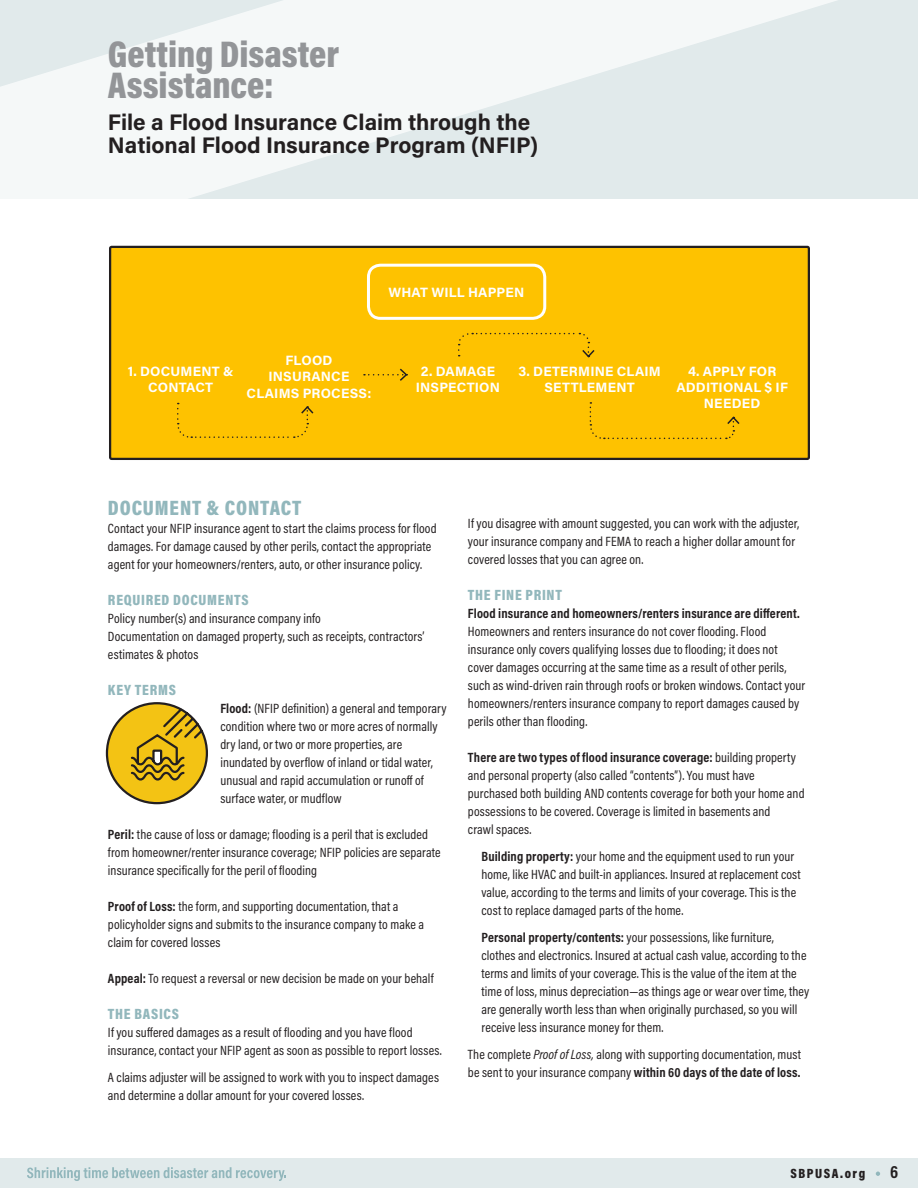
<style>
.page{position:relative;width:918px;height:1188px;background:#fff}
.page>*{position:absolute;margin:0;border:0;box-sizing:border-box;transform-origin:0 0}
.t1{font:900 37.5px/31.2px "Acumin Pro Cond";color:#939598}
.t2{font:700 22.5px/23.7px "Acumin Pro";letter-spacing:-.005em;color:#231f20}
.t3{font:900 21px "Acumin Pro Cond";letter-spacing:.04em;color:#92b7bc}
.t4{font:700 18px "Acumin Pro Cond";color:#231f20}
.t5{font:900 15px "Acumin Pro Cond";letter-spacing:.05em;color:#92b7bc}
.t6{font:13.5px/18px "Acumin Pro Cond";letter-spacing:.005em;color:#231f20}
.t7{font:700 13.5px/16.2px "Acumin Pro";letter-spacing:.015em;color:#fff;text-align:center}
.t8{font:900 13.5px "Acumin Pro Cond";letter-spacing:.11em;color:#231f20}
.s1{font-weight:700}
.s2{font-style:italic}
</style>
<div class="page">
<div style="left:0;top:1158px;width:918px;height:30px;background:#e1eaeb"></div>
<svg style="left:27px;top:1167px;width:259px;height:14px"></svg>
<svg style="left:876px;top:1172px;width:4px;height:4px"></svg>
<svg style="left:0;top:0;width:918px;height:199px;fill:#e1eaeb"></svg>
<svg style="left:105px;top:702px;width:103px;height:103px"></svg>
<div style="left:110px;top:247px;width:699px;height:212px;background:#fec200;border-radius:2px"></div>
<div style="left:109px;top:246px;width:701px;height:214px;border:2px solid #231f20;border-radius:2px"></div>
<div style="left:367px;top:264px;width:179px;height:56px;border:3px solid #fff;border-radius:12px"></div>
<svg style="left:589px;top:402px;width:151px;height:38px"></svg>
<svg style="left:458px;top:332px;width:137px;height:26px"></svg>
<svg style="left:177px;top:403px;width:137px;height:35px"></svg>
<svg style="left:364px;top:368px;width:44px;height:13px"></svg>
<p class="t1" style="left:108px;top:38px;width:233px">Getting Disaster<br>Assistance:</p>
<p class="t2" style="left:108px;top:109px;width:432px">File a Flood Insurance Claim through the<br>National Flood Insurance Program (NFIP)</p>
<p class="t7" style="left:388px;top:283px;width:137px">WHAT WILL HAPPEN</p>
<p class="t7" style="left:285px;top:352px;width:49px">FLOOD</p>
<p class="t7" style="left:247px;top:368px;width:126px">INSURANCE<br>CLAIMS PROCESS:</p>
<p class="t7" style="left:128px;top:362px;width:107px">1. DOCUMENT &amp;<br>CONTACT</p>
<p class="t7" style="left:676px;top:362px;width:113px">4. APPLY FOR<br>ADDITIONAL $ IF<br>NEEDED</p>
<p class="t7" style="left:416px;top:362px;width:86px">2. DAMAGE<br>INSPECTION</p>
<p class="t7" style="left:518px;top:362px;width:144px">3. DETERMINE CLAIM<br>SETTLEMENT</p>
<p class="t3" style="left:108px;top:495px;width:195px">DOCUMENT &amp; CONTACT</p>
<p class="t6" style="left:108px;top:520px;width:330px">Contact your NFIP insurance agent to start the claims process for flood damages. For damage caused by other perils, contact the appropriate agent for your homeowners/renters, auto, or other insurance policy.</p>
<p class="t5" style="left:108px;top:591px;width:142px">REQUIRED DOCUMENTS</p>
<p class="t6" style="left:108px;top:610px;width:214px">Policy number(s) and insurance company info</p>
<p class="t6" style="left:108px;top:628px;width:318px">Documentation on damaged property, such as receipts, contractors’ estimates &amp; photos</p>
<p class="t5" style="left:108px;top:681px;width:69px">KEY TERMS</p>
<p class="t6" style="left:220px;top:700px;width:228px"><span class="s1">Flood:</span> (NFIP definition) a general and temporary condition where two or more acres of normally dry land, or two or more properties, are inundated by overflow of inland or tidal water, unusual and rapid accumulation or runoff of surface water, or mudflow</p>
<p class="t6" style="left:108px;top:826px;width:334px"><span class="s1">Peril:</span> the cause of loss or damage; flooding is a peril that is excluded from homeowner/renter insurance coverage; NFIP policies are separate insurance specifically for the peril of flooding</p>
<p class="t6" style="left:108px;top:898px;width:318px"><span class="s1">Proof of Loss:</span> the form, and supporting documentation, that a policyholder signs and submits to the insurance company to make a claim for covered losses</p>
<p class="t6" style="left:108px;top:970px;width:327px"><span class="s1">Appeal:</span> To request a reversal or new decision be made on your behalf</p>
<p class="t5" style="left:108px;top:1005px;width:73px">THE BASICS</p>
<p class="t6" style="left:108px;top:1024px;width:335px">If you suffered damages as a result of flooding and you have flood insurance, contact your NFIP agent as soon as possible to report losses.</p>
<p class="t6" style="left:108px;top:1069px;width:333px">A claims adjuster will be assigned to work with you to inspect damages and determine a dollar amount for your covered losses.</p>
<p class="t6" style="left:468px;top:514px;width:333px">If you disagree with amount suggested, you can work with the adjuster, your insurance company and FEMA to reach a higher dollar amount for covered losses that you can agree on.</p>
<p class="t5" style="left:468px;top:585px;width:95px">THE FINE PRINT</p>
<p class="t6" style="left:468px;top:604px;width:339px"><span class="s1">Flood insurance and homeowners/renters insurance are different.<br></span>Homeowners and renters insurance do not cover flooding. Flood insurance only covers qualifying losses due to flooding; it does not cover damages occurring at the same time as a result of other perils, such as wind-driven rain through roofs or broken windows. Contact your homeowners/renters insurance company to report damages caused by perils other than flooding.</p>
<p class="t6" style="left:468px;top:748px;width:338px"><span class="s1">There are two types of flood insurance coverage:</span> building property and personal property (also called “contents”). You must have purchased both building AND contents coverage for both your home and possessions to be covered. Coverage is limited in basements and<br>crawl spaces.</p>
<p class="t6" style="left:481px;top:847px;width:321px"><span class="s1">Building property:</span> your home and the equipment used to run your home, like HVAC and built-in appliances. Insured at replacement cost value, according to the terms and limits of your coverage. This is the cost to replace damaged parts of the home.</p>
<p class="t6" style="left:481px;top:928px;width:329px"><span class="s1">Personal property/contents:</span> your possessions, like furniture, clothes and electronics. Insured at actual cash value, according to the terms and limits of your coverage. This is the value of the item at the time of loss, minus depreciation—as things age or wear over time, they are generally worth less than when originally purchased, so you will receive less insurance money for them.</p>
<p class="t6" style="left:468px;top:1045px;width:334px">The complete <span class="s2">Proof of Loss,</span> along with supporting documentation, must be sent to your insurance company <span class="s1">within 60 days of the date of loss.</span></p>
<p class="t8" style="left:791px;top:1165px;width:76px">SBPUSA.org</p>
<h3 class="t4" style="left:890px;top:1160px;width:10px">6</h3>
</div>
